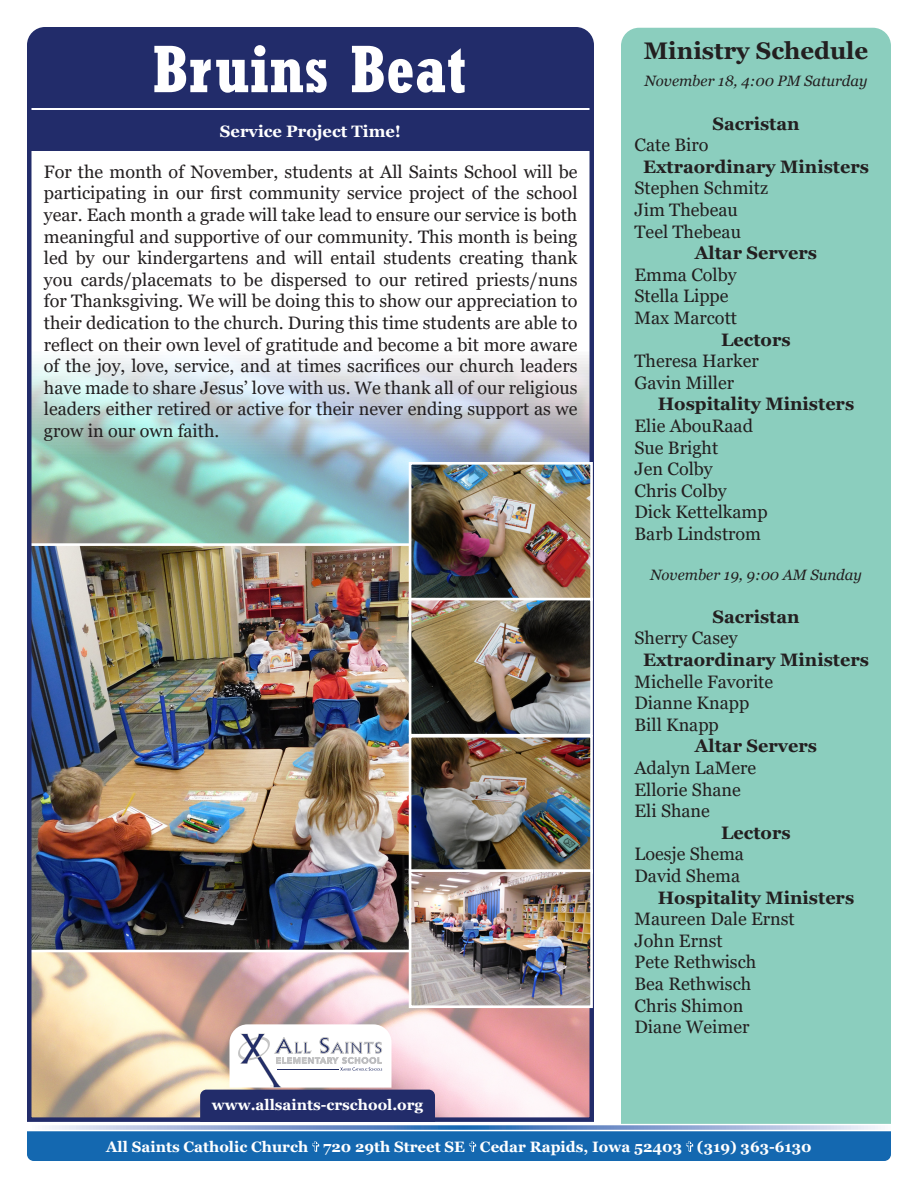
<style>
.page{position:relative;width:918px;height:1188px;background:#fff}
.page>*{position:absolute;margin:0;border:0;box-sizing:border-box;transform-origin:0 0}
.t1{font:700 condensed 66px "Rockwell";color:#fff}
.t2{font:700 24px "Georgia";color:#231f20}
.t3{font:18px/21.6px "Georgia";color:#231f20;text-align:justify}
.t4{font:700 18px "Georgia";color:#231f20}
.t5{font:700 16.5px "Georgia";color:#fff}
.t6{font:700 15px "Georgia";color:#fff}
.t7{font:italic 15px "Georgia";color:#231f20}
</style>
<div class="page">
<svg style="left:45px;top:1125px;width:836px;height:5px;background:#93add6"></svg>
<div style="left:27px;top:1131px;width:864px;height:30px;background:#1468b0"></div>
<img style="left:32px;top:358px;width:557px;height:759px">
<img style="left:32px;top:547px;width:377px;height:401px">
<img style="left:413px;top:466px;width:176px;height:538px">
<div style="left:409px;top:462px;width:184px;height:139px;border:3px solid #fff"></div>
<div style="left:409px;top:598px;width:184px;height:139px;border:3px solid #fff"></div>
<div style="left:409px;top:735px;width:184px;height:139px;border:3px solid #fff"></div>
<div style="left:409px;top:869px;width:184px;height:139px;border:3px solid #fff"></div>
<div style="left:621px;top:28px;width:270px;height:1096px;background:#8bcebe"></div>
<div style="left:27px;top:27px;width:567px;height:81px;background:#222c6a"></div>
<div style="left:27px;top:111px;width:567px;height:40px;background:#222c6a"></div>
<svg style="left:200px;top:1024px;width:235px;height:98px"></svg>
<hr style="left:277px;top:1069px;width:62px;height:1px;background:#232e67">
<p class="t1" style="left:153px;top:30px;width:315px">Bruins Beat</p>
<p class="t5" style="left:220px;top:121px;width:183px">Service Project Time!</p>
<p class="t3" style="left:44px;top:161px;width:535px">For the month of November, students at All Saints School will be participating in our first community service project of the school year. Each month a grade will take lead to ensure our service is both meaningful and supportive of our community. This month is being led by our kindergartens and will entail students creating thank you cards/placemats to be dispersed to our retired priests/nuns for Thanksgiving. We will be doing this to show our appreciation to their dedication to the church. During this time students are able to reflect on their own level of gratitude and become a bit more aware of the joy, love, service, and at times sacrifices our church leaders have made to share Jesus’ love with us. We thank all of our religious leaders either retired or active for their never ending support as we grow in our own faith.</p>
<p class="t6" style="left:212px;top:1095px;width:213px">www.allsaints-crschool.org</p>
<p class="t2" style="left:644px;top:36px;width:226px">Ministry Schedule</p>
<p class="t7" style="left:644px;top:72px;width:225px">November 18, 4:00 PM Saturday</p>
<p class="t4" style="left:712px;top:112px;width:89px">Sacristan</p>
<p class="t3" style="left:634px;top:135px;width:75px">Cate Biro</p>
<p class="t4" style="left:643px;top:155px;width:227px">Extraordinary Ministers</p>
<p class="t3" style="left:634px;top:178px;width:135px">Stephen Schmitz</p>
<p class="t3" style="left:634px;top:199px;width:105px">Jim Thebeau</p>
<p class="t3" style="left:634px;top:221px;width:108px">Teel Thebeau</p>
<p class="t4" style="left:695px;top:241px;width:124px">Altar Servers</p>
<p class="t3" style="left:634px;top:264px;width:104px">Emma Colby</p>
<p class="t3" style="left:634px;top:286px;width:96px">Stella Lippe</p>
<p class="t3" style="left:634px;top:307px;width:104px">Max Marcott</p>
<p class="t4" style="left:721px;top:328px;width:71px">Lectors</p>
<p class="t3" style="left:634px;top:351px;width:126px">Theresa Harker</p>
<p class="t3" style="left:634px;top:372px;width:101px">Gavin Miller</p>
<p class="t4" style="left:658px;top:393px;width:198px">Hospitality Ministers</p>
<p class="t3" style="left:634px;top:415px;width:120px">Elie AbouRaad</p>
<p class="t3" style="left:634px;top:437px;width:85px">Sue Bright</p>
<p class="t3" style="left:634px;top:459px;width:80px">Jen Colby</p>
<p class="t3" style="left:634px;top:480px;width:94px">Chris Colby</p>
<p class="t3" style="left:634px;top:502px;width:135px">Dick Kettelkamp</p>
<p class="t3" style="left:634px;top:523px;width:128px">Barb Lindstrom</p>
<p class="t7" style="left:650px;top:565px;width:213px">November 19, 9:00 AM Sunday</p>
<p class="t4" style="left:712px;top:605px;width:89px">Sacristan</p>
<p class="t3" style="left:634px;top:628px;width:105px">Sherry Casey</p>
<p class="t4" style="left:643px;top:648px;width:227px">Extraordinary Ministers</p>
<p class="t3" style="left:634px;top:671px;width:140px">Michelle Favorite</p>
<p class="t3" style="left:634px;top:693px;width:116px">Dianne Knapp</p>
<p class="t3" style="left:634px;top:714px;width:86px">Bill Knapp</p>
<p class="t4" style="left:695px;top:735px;width:124px">Altar Servers</p>
<p class="t3" style="left:634px;top:757px;width:123px">Adalyn LaMere</p>
<p class="t3" style="left:634px;top:779px;width:108px">Ellorie Shane</p>
<p class="t3" style="left:634px;top:801px;width:77px">Eli Shane</p>
<p class="t4" style="left:721px;top:821px;width:71px">Lectors</p>
<p class="t3" style="left:634px;top:844px;width:111px">Loesje Shema</p>
<p class="t3" style="left:634px;top:865px;width:107px">David Shema</p>
<p class="t4" style="left:658px;top:886px;width:198px">Hospitality Ministers</p>
<p class="t3" style="left:634px;top:909px;width:162px">Maureen Dale Ernst</p>
<p class="t3" style="left:634px;top:930px;width:90px">John Ernst</p>
<p class="t3" style="left:634px;top:952px;width:123px">Pete Rethwisch</p>
<p class="t3" style="left:634px;top:973px;width:118px">Bea Rethwisch</p>
<p class="t3" style="left:634px;top:995px;width:110px">Chris Shimon</p>
<p class="t3" style="left:634px;top:1017px;width:116px">Diane Weimer</p>
<p class="t6" style="left:106px;top:1137px;width:707px">All Saints Catholic Church 720 29th Street SE Cedar Rapids, Iowa 52403 (319) 363-6130</p>
</div>
